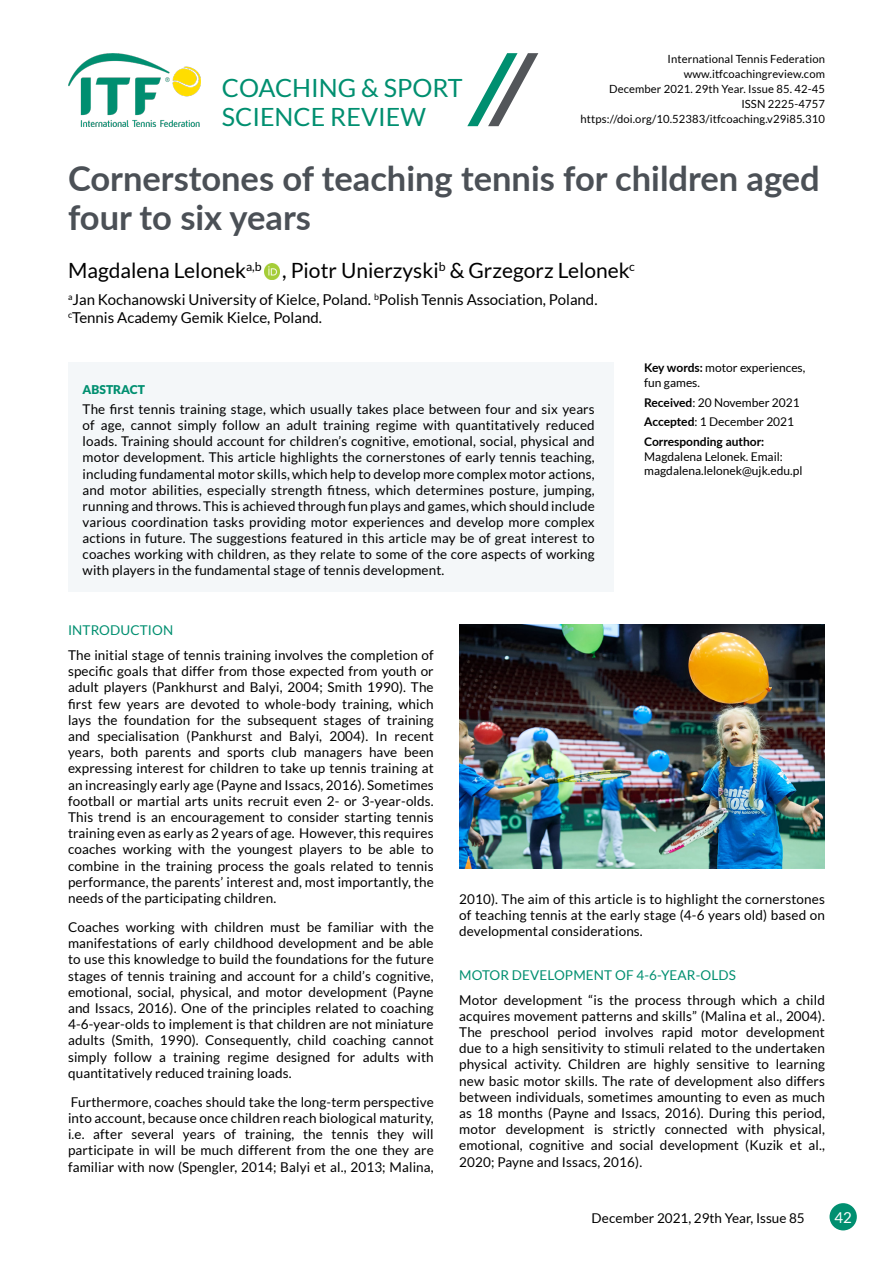
<style>
.page{position:relative;width:893px;height:1263px;background:#fff}
.page>*{position:absolute;margin:0;border:0;box-sizing:border-box;transform-origin:0 0}
.t1{font:700 34.5px/39px "Lato";color:#4b5056}
.t2{font:25.05px/29px "Lato";color:#008f70}
.t3{font:21px "Lato";color:#000}
.t4{font:15px/18px "Lato";color:#000}
.t5{font:15px "Lato";color:#fff}
.t6{font:13.5px/16.2px "Lato";letter-spacing:.01em;color:#000;text-align:justify}
.t7{font:13.5px "Lato";letter-spacing:.01em;color:#008f70}
.t8{font:13.35px/16px "Lato";letter-spacing:.01em;color:#000;text-align:justify}
.t9{font:900 12.15px "Lato";color:#008f70}
.t10{font:12px/14.4px "Lato";color:#000}
.t11{font:700 12px/20px "Lato";color:#000}
.t12{font:11.25px/15px "Lato";letter-spacing:.01em;color:#000;text-align:right}
.s1{font-weight:700}
.s2{font-weight:400}
</style>
<div class="page">
<div style="left:829px;top:1203px;width:28px;height:27px;background:#008f70;border-radius:50%"></div>
<img style="left:68px;top:53px;width:133px;height:73px">
<svg style="left:467px;top:53px;width:71px;height:73px"></svg>
<div style="left:68px;top:362px;width:546px;height:230px;background:#f4f7f9"></div>
<img style="left:264px;top:264px;width:16px;height:16px">
<img style="left:459px;top:624px;width:366px;height:244px">
<h2 class="t2" style="left:222px;top:73px;width:242px">COACHING &amp; SPORT<br>SCIENCE REVIEW</h2>
<p class="t12" style="left:581px;top:51px;width:246px">International Tennis Federation www.itfcoachingreview.com<br>December 2021. 29th Year. Issue 85. 42-45<br>ISSN 2225-4757 https://doi.org/10.52383/itfcoaching.v29i85.310</p>
<h1 class="t1" style="left:68px;top:158px;width:753px">Cornerstones of teaching tennis for children aged four to six years</h1>
<h3 class="t3" style="left:68px;top:259px;width:568px">Magdalena Lelonek<sup>a,b</sup> , Piotr Unierzyski<sup>b</sup> &amp; Grzegorz Lelonek<sup>c</sup></h3>
<p class="t4" style="left:68px;top:290px;width:531px"><sup>a</sup>Jan Kochanowski University of Kielce, Poland. <sup>b</sup>Polish Tennis Association, Poland. <sup>c</sup>Tennis Academy Gemik Kielce, Poland.</p>
<p class="t10" style="left:644px;top:361px;width:163px"><span class="s1">Key words:</span> motor experiences, fun games.</p>
<p class="t11" style="left:644px;top:392px;width:157px">Received<span class="s2">: 20 November 2021<br></span>Accepted<span class="s2">: 1 December 2021<br></span>Corresponding author:</p>
<p class="t10" style="left:644px;top:449px;width:160px">Magdalena Lelonek. Email: magdalena.lelonek@ujk.edu.pl</p>
<p class="t9" style="left:83px;top:383px;width:64px">ABSTRACT</p>
<p class="t8" style="left:83px;top:401px;width:514px">The first tennis training stage, which usually takes place between four and six years of age, cannot simply follow an adult training regime with quantitatively reduced loads. Training should account for children’s cognitive, emotional, social, physical and motor development. This article highlights the cornerstones of early tennis teaching, including fundamental motor skills, which help to develop more complex motor actions, and motor abilities, especially strength fitness, which determines posture, jumping, running and throws. This is achieved through fun plays and games, which should include various coordination tasks providing motor experiences and develop more complex actions in future. The suggestions featured in this article may be of great interest to coaches working with children, as they relate to some of the core aspects of working with players in the fundamental stage of tennis development.</p>
<p class="t7" style="left:68px;top:623px;width:107px">INTRODUCTION</p>
<p class="t6" style="left:68px;top:647px;width:367px">The initial stage of tennis training involves the completion of specific goals that differ from those expected from youth or adult players (Pankhurst and Balyi, 2004; Smith 1990). The first few years are devoted to whole-body training, which lays the foundation for the subsequent stages of training and specialisation (Pankhurst and Balyi, 2004). In recent years, both parents and sports club managers have been expressing interest for children to take up tennis training at an increasingly early age (Payne and Issacs, 2016). Sometimes football or martial arts units recruit even 2- or 3-year-olds.<br>This trend is an encouragement to consider starting tennis training even as early as 2 years of age. However, this requires coaches working with the youngest players to be able to combine in the training process the goals related to tennis performance, the parents’ interest and, most importantly, the needs of the participating children.</p>
<p class="t6" style="left:68px;top:919px;width:367px">Coaches working with children must be familiar with the manifestations of early childhood development and be able to use this knowledge to build the foundations for the future stages of tennis training and account for a child’s cognitive, emotional, social, physical, and motor development (Payne and Issacs, 2016). One of the principles related to coaching 4-6-year-olds to implement is that children are not miniature adults (Smith, 1990). Consequently, child coaching cannot simply follow a training regime designed for adults with quantitatively reduced training loads.</p>
<p class="t6" style="left:68px;top:1094px;width:367px">Furthermore, coaches should take the long-term perspective into account, because once children reach biological maturity, i.e. after several years of training, the tennis they will participate in will be much different from the one they are familiar with now (Spengler, 2014; Balyi et al., 2013; Malina,</p>
<p class="t6" style="left:459px;top:891px;width:367px">2010). The aim of this article is to highlight the cornerstones of teaching tennis at the early stage (4-6 years old) based on developmental considerations.</p>
<p class="t7" style="left:459px;top:967px;width:278px">MOTOR DEVELOPMENT OF 4-6-YEAR-OLDS</p>
<p class="t6" style="left:459px;top:991px;width:367px">Motor development “is the process through which a child acquires movement patterns and skills” (Malina et al., 2004).<br>The preschool period involves rapid motor development due to a high sensitivity to stimuli related to the undertaken physical activity. Children are highly sensitive to learning new basic motor skills. The rate of development also differs between individuals, sometimes amounting to even as much as 18 months (Payne and Issacs, 2016). During this period, motor development is strictly connected with physical, emotional, cognitive and social development (Kuzik et al., 2020; Payne and Issacs, 2016).</p>
<p class="t6" style="left:592px;top:1209px;width:215px">December 2021, 29th Year, Issue 85</p>
<p class="t5" style="left:834px;top:1209px;width:19px">42</p>
</div>
